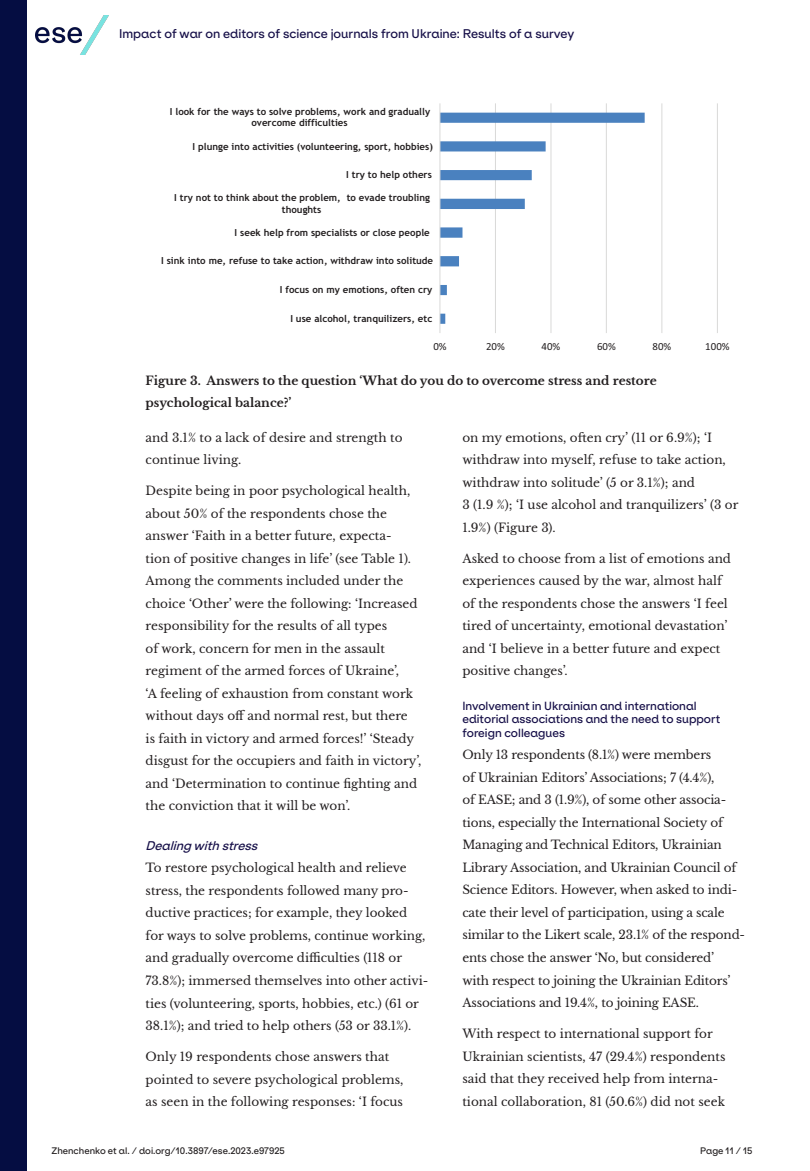
<style>
.page{position:relative;width:810px;height:1171px;background:#fff}
.page>*{position:absolute;margin:0;border:0;box-sizing:border-box;transform-origin:0 0}
.t1{font:12px/22.5px "Libre Baskerville";color:#231f20}
.t2{font:700 12px/22.5px "Libre Baskerville";color:#231f20}
.t3{font:500 12px "ES Klarheit Kurrent";color:#160f48}
.t4{font:italic 500 12px "ES Klarheit Kurrent";color:#160f48}
.t5{font:500 11.25px/13.5px "ES Klarheit Kurrent";color:#160f48}
.t6{font:10.8px "Calibri";color:#231f20}
.t7{font:700 9.75px/11.1px "Trebuchet MS";color:#231f20;text-align:center}
.t8{font:500 9px "ES Klarheit Kurrent";color:#231f20}
</style>
<div class="page">
<img style="left:35px;top:15px;width:73px;height:39px">
<div style="left:0;top:0;width:26px;height:1170px;background:#050d42"></div>
<hr style="left:717px;top:103px;width:1px;height:230px;background:#d9d9d8">
<hr style="left:662px;top:103px;width:1px;height:230px;background:#d9d9d8">
<hr style="left:606px;top:103px;width:1px;height:230px;background:#d9d9d8">
<hr style="left:551px;top:103px;width:1px;height:230px;background:#d9d9d8">
<hr style="left:495px;top:103px;width:1px;height:230px;background:#d9d9d8">
<svg style="left:441px;top:113px;width:204px;height:211px"></svg>
<hr style="left:440px;top:103px;width:1px;height:230px;background:#d9d9d8">
<p class="t3" style="left:119px;top:24px;width:457px">Impact of war on editors of science journals from Ukraine: Results of a survey</p>
<p class="t7" style="left:170px;top:106px;width:262px">I look for the ways to solve problems, work and gradually overcome difficulties</p>
<p class="t7" style="left:193px;top:140px;width:242px">I plunge into activities (volunteering, sport, hobbies)</p>
<p class="t7" style="left:346px;top:169px;width:87px">I try to help others</p>
<p class="t7" style="left:174px;top:192px;width:257px">I try not to think about the problem, to evade troubling thoughts</p>
<p class="t7" style="left:235px;top:226px;width:197px">I seek help from specialists or close people</p>
<p class="t7" style="left:161px;top:255px;width:273px">I sink into me, refuse to take action, withdraw into solitude</p>
<p class="t7" style="left:280px;top:284px;width:154px">I focus on my emotions, often cry</p>
<p class="t7" style="left:290px;top:312px;width:143px">I use alcohol, tranquilizers, etc</p>
<p class="t6" style="left:433px;top:339px;width:15px">0%</p>
<p class="t6" style="left:486px;top:339px;width:20px">20%</p>
<p class="t6" style="left:542px;top:339px;width:20px">40%</p>
<p class="t6" style="left:597px;top:339px;width:20px">60%</p>
<p class="t6" style="left:653px;top:339px;width:20px">80%</p>
<p class="t6" style="left:705px;top:339px;width:26px">100%</p>
<p class="t2" style="left:146px;top:369px;width:513px">Figure 3. Answers to the question ‘What do you do to overcome stress and restore psychological balance?’</p>
<p class="t1" style="left:146px;top:426px;width:258px">and 3.1% to a lack of desire and strength to continue living.</p>
<p class="t1" style="left:146px;top:479px;width:277px">Despite being in poor psychological health, about 50% of the respondents chose the answer ‘Faith in a better future, expecta-<br>tion of positive changes in life’ (see Table 1).<br>Among the comments included under the choice ‘Other’ were the following: ‘Increased responsibility for the results of all types<br>of work, concern for men in the assault regiment of the armed forces of Ukraine’,<br>‘A feeling of exhaustion from constant work without days off and normal rest, but there<br>is faith in victory and armed forces!’ ‘Steady disgust for the occupiers and faith in victory’, and ‘Determination to continue fighting and the conviction that it will be won’.</p>
<p class="t4" style="left:146px;top:835px;width:118px">Dealingwithstress</p>
<p class="t1" style="left:146px;top:856px;width:284px">To restore psychological health and relieve stress, the respondents followed many pro&shy;ductive practices; for example, they looked for ways to solve problems, continue working, and gradually overcome difficulties (118 or 73.8%); immersed themselves into other activi&shy;ties (volunteering, sports, hobbies, etc.) (61 or 38.1%); and tried to help others (53 or 33.1%).</p>
<p class="t1" style="left:146px;top:1045px;width:259px">Only 19 respondents chose answers that pointed to severe psychological problems, as seen in the following responses: ‘I focus</p>
<p class="t1" style="left:462px;top:426px;width:278px">on my emotions, often cry’ (11 or 6.9%); ‘I withdraw into myself, refuse to take action, withdraw into solitude’ (5 or 3.1%); and<br>3 (1.9 %); ‘I use alcohol and tranquilizers’ (3 or 1.9%) (Figure 3).</p>
<p class="t1" style="left:462px;top:547px;width:270px">Asked to choose from a list of emotions and experiences caused by the war, almost half of the respondents chose the answers ‘I feel tired of uncertainty, emotional devastation’ and ‘I believe in a better future and expect positive changes’.</p>
<p class="t5" style="left:462px;top:697px;width:260px">Involvement in Ukrainian and international editorial associations and the need to support foreign colleagues</p>
<p class="t1" style="left:462px;top:743px;width:284px">Only 13 respondents (8.1%) were members<br>of Ukrainian Editors’ Associations; 7 (4.4%),<br>of EASE; and 3 (1.9%), of some other associa&shy;tions, especially the International Society of Managing and Technical Editors, Ukrainian Library Association, and Ukrainian Council of Science Editors. However, when asked to indi&shy;cate their level of participation, using a scale similar to the Likert scale, 23.1% of the respond&shy;ents chose the answer ‘No, but considered’<br>with respect to joining the Ukrainian Editors’ Associations and 19.4%, to joining EASE.</p>
<p class="t1" style="left:462px;top:1022px;width:265px">With respect to international support for Ukrainian scientists, 47 (29.4%) respondents said that they received help from interna&shy;tional collaboration, 81 (50.6%) did not seek</p>
<p class="t8" style="left:51px;top:1142px;width:235px">Zhenchenko et al. / doi.org/10.3897/ese.2023.e97925</p>
<p class="t8" style="left:700px;top:1142px;width:54px">Page 11 / 15</p>
</div>
